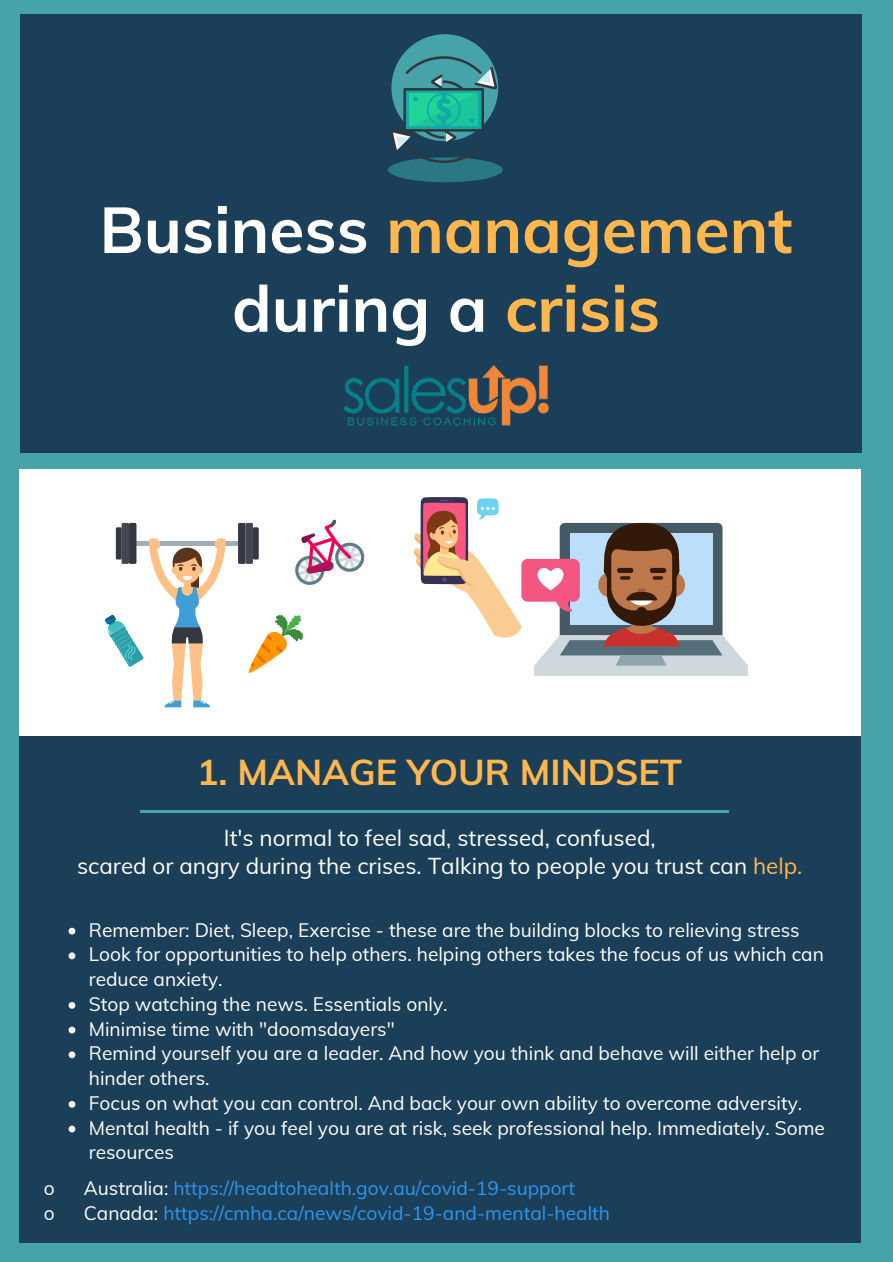
<style>
.page{position:relative;width:893px;height:1262px;background:#fff}
.page>*{position:absolute;margin:0;border:0;box-sizing:border-box;transform-origin:0 0}
.t1{font:700 64.05px/78.8px "Muli";color:#ffb74d;text-align:center}
.t2{font:700 36px "Muli";color:#ffb74d}
.t3{font:22.5px/28px "Muli";color:#fff;text-align:center}
.t4{font:19.05px/24.8px "Muli";color:#fff}
.t5{font:19.05px "Muli";color:#2d95ec}
.s1{color:#fff}
.s2{color:#ffb74d}
</style>
<div class="page">
<div style="left:0;top:0;width:892px;height:1261px;background:#46a3aa"></div>
<div style="left:20px;top:15px;width:841px;height:438px;background:#1c3f59"></div>
<div style="left:391px;top:34px;width:107px;height:107px;background:#46a3aa;border-radius:50%"></div>
<svg style="left:388px;top:56px;width:114px;height:126px"></svg>
<img style="left:343px;top:365px;width:206px;height:61px">
<div style="left:19px;top:469px;width:841px;height:267px;background:#fff"></div>
<div style="left:534px;top:665px;width:213px;height:11px;background:#cfd8dc"></div>
<svg style="left:414px;top:497px;width:333px;height:168px"></svg>
<div style="left:19px;top:736px;width:841px;height:506px;background:#1c3f59"></div>
<hr style="left:141px;top:810px;width:587px;height:3px;background:#46a3aa">
<svg style="left:69px;top:927px;width:6px;height:7px"></svg>
<svg style="left:69px;top:952px;width:6px;height:7px"></svg>
<svg style="left:69px;top:1002px;width:6px;height:6px"></svg>
<svg style="left:69px;top:1026px;width:6px;height:7px"></svg>
<svg style="left:69px;top:1051px;width:6px;height:7px"></svg>
<svg style="left:69px;top:1101px;width:6px;height:6px"></svg>
<svg style="left:69px;top:1125px;width:6px;height:7px"></svg>
<div style="left:126px;top:541px;width:119px;height:5px;background:#a3adb5"></div>
<svg style="left:238px;top:523px;width:21px;height:41px"></svg>
<svg style="left:248px;top:614px;width:55px;height:59px"></svg>
<svg style="left:105px;top:523px;width:120px;height:184px"></svg>
<svg style="left:295px;top:519px;width:70px;height:66px"></svg>
<h1 class="t1" style="left:99px;top:187px;width:694px"><span class="s1">Business</span> management <span class="s1">during a</span> crisis</h1>
<h2 class="t2" style="left:197px;top:745px;width:486px">1. MANAGE YOUR MINDSET</h2>
<p class="t3" style="left:77px;top:822px;width:726px">It's normal to feel sad, stressed, confused,<br>scared or angry during the crises. Talking to people you trust can <span class="s2">help.</span></p>
<p class="t4" style="left:89px;top:916px;width:737px">Remember: Diet, Sleep, Exercise - these are the building blocks to relieving stress Look for opportunities to help others. helping others takes the focus of us which can reduce anxiety.<br>Stop watching the news. Essentials only.<br>Minimise time with "doomsdayers"<br>Remind yourself you are a leader. And how you think and behave will either help or hinder others.<br>Focus on what you can control. And back your own ability to overcome adversity.<br>Mental health - if you feel you are at risk, seek professional help. Immediately. Some resources</p>
<p class="t4" style="left:44px;top:1175px;width:12px">o</p>
<p class="t5" style="left:84px;top:1174px;width:493px"><span class="s1">Australia:</span> https://headtohealth.gov.au/covid-19-support</p>
<p class="t4" style="left:44px;top:1199px;width:12px">o</p>
<p class="t5" style="left:84px;top:1199px;width:527px"><span class="s1">Canada:</span> https://cmha.ca/news/covid-19-and-mental-health</p>
</div>
